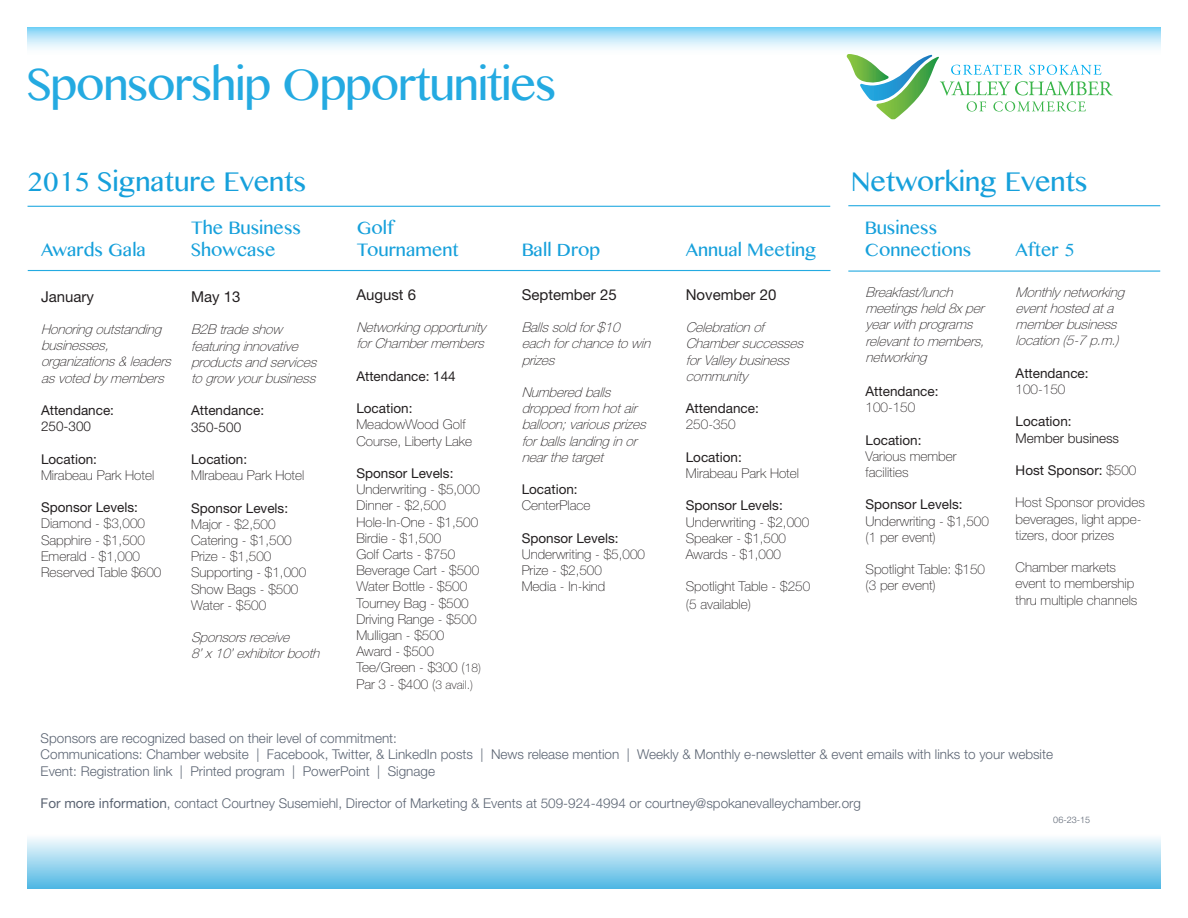
<style>
.page{position:relative;width:1188px;height:918px;background:#fff}
.page>*{position:absolute;margin:0;border:0;box-sizing:border-box;transform-origin:0 0}
.t1{font:45px "Malayalam MN";letter-spacing:-.03em;color:#24aae1}
.t2{font:27px "Malayalam MN";color:#16a0db}
.t3{font:18px/21.6px "Malayalam MN";color:#16a0db}
.t4{font:15px "Helvetica Neue LT Std";color:#231f20}
.t5{font:100 13.5px/16.2px "Helvetica Neue LT Std";color:#231f20}
.t6{font:italic 100 13.5px/16.2px "Helvetica Neue LT Std";color:#231f20}
.t7{font:300 13.5px "Helvetica Neue LT Std";color:#5c6573}
.t8{font:13.5px "Helvetica Neue LT Std";color:#231f20}
.t9{font:300 13.5px "Helvetica Neue LT Std";color:#231f20}
.t10{font:300 9px "Helvetica Neue LT Std";color:#5c6573}
.s1{font-size:12px}
.s2{font-weight:100}
.s3{font-weight:400}
</style>
<div class="page">
<div style="left:27px;top:835px;width:1134px;height:54px;background:linear-gradient(to bottom,#fbfdfe,#50b8e4)"></div>
<svg style="left:28px;top:27px;width:1132px;height:23px;background:#bee8fa"></svg>
<svg style="left:846px;top:54px;width:267px;height:65px"></svg>
<hr style="left:28px;top:206px;width:802px;height:1px;background:#24aae1">
<hr style="left:848px;top:205px;width:312px;height:1px;background:#24aae1">
<hr style="left:28px;top:270px;width:802px;height:1px;background:#24aae1">
<hr style="left:848px;top:271px;width:312px;height:1px;background:#24aae1">
<p class="t1" style="left:27px;top:55px;width:531px">Sponsorship Opportunities</p>
<p class="t2" style="left:28px;top:164px;width:280px">2015 Signature Events</p>
<p class="t2" style="left:851px;top:164px;width:239px">Networking Events</p>
<p class="t3" style="left:41px;top:239px;width:107px">Awards Gala</p>
<p class="t4" style="left:41px;top:287px;width:55px">January</p>
<p class="t6" style="left:41px;top:321px;width:126px">Honoringoutstanding</p>
<p class="t6" style="left:41px;top:337px;width:73px">businesses,</p>
<p class="t6" style="left:41px;top:353px;width:135px">organizations&amp; leaders asvotedby members</p>
<p class="t8" style="left:41px;top:402px;width:75px">Attendance:</p>
<p class="t9" style="left:41px;top:418px;width:52px">250-300</p>
<p class="t8" style="left:41px;top:451px;width:58px">Location:</p>
<p class="t5" style="left:41px;top:467px;width:115px">Mirabeau Park Hotel</p>
<p class="t8" style="left:41px;top:499px;width:99px">Sponsor Levels:</p>
<p class="t5" style="left:41px;top:515px;width:106px">Diamond - $3,000</p>
<p class="t5" style="left:41px;top:532px;width:105px">Sapphire - $1,500</p>
<p class="t5" style="left:41px;top:548px;width:101px">Emerald - $1,000</p>
<p class="t5" style="left:41px;top:564px;width:122px">Reserved Table $600</p>
<p class="t3" style="left:191px;top:218px;width:111px">The Business<br>Showcase</p>
<p class="t3" style="left:357px;top:218px;width:39px">Golf</p>
<p class="t3" style="left:357px;top:239px;width:103px">Tournament</p>
<p class="t3" style="left:522px;top:239px;width:80px">Ball Drop</p>
<p class="t3" style="left:686px;top:239px;width:132px">Annual Meeting</p>
<p class="t4" style="left:191px;top:288px;width:51px">May 13</p>
<p class="t6" style="left:191px;top:321px;width:96px">B2B tradeshow</p>
<p class="t6" style="left:191px;top:338px;width:131px">featuringinnovative productsandservices togrow yourbusiness</p>
<p class="t8" style="left:191px;top:402px;width:75px">Attendance:</p>
<p class="t9" style="left:191px;top:418px;width:52px">350-500</p>
<p class="t8" style="left:191px;top:451px;width:58px">Location:</p>
<p class="t5" style="left:191px;top:467px;width:115px">MIrabeau Park Hotel</p>
<p class="t8" style="left:191px;top:500px;width:99px">Sponsor Levels:</p>
<p class="t5" style="left:191px;top:516px;width:86px">Major - $2,500</p>
<p class="t5" style="left:191px;top:532px;width:102px">Catering - $1,500</p>
<p class="t5" style="left:191px;top:548px;width:82px">Prize - $1,500</p>
<p class="t5" style="left:191px;top:564px;width:117px">Supporting - $1,000</p>
<p class="t5" style="left:191px;top:581px;width:109px">Show Bags - $500</p>
<p class="t5" style="left:191px;top:597px;width:77px">Water - $500</p>
<p class="t6" style="left:191px;top:629px;width:104px">Sponsorsreceive</p>
<p class="t6" style="left:191px;top:645px;width:134px">8’x10’exhibitorbooth</p>
<p class="t4" style="left:356px;top:286px;width:61px">August 6</p>
<p class="t6" style="left:356px;top:319px;width:133px">Networkingopportunity forChambermembers</p>
<p class="t8" style="left:356px;top:368px;width:101px">Attendance: 144</p>
<p class="t8" style="left:356px;top:400px;width:58px">Location:</p>
<p class="t5" style="left:356px;top:416px;width:117px">MeadowWood Golf<br>Course, Liberty Lake</p>
<p class="t8" style="left:356px;top:465px;width:99px">Sponsor Levels:</p>
<p class="t5" style="left:356px;top:481px;width:125px">Underwriting - $5,000</p>
<p class="t5" style="left:356px;top:497px;width:91px">Dinner - $2,500</p>
<p class="t5" style="left:356px;top:514px;width:123px">Hole-In-One - $1,500</p>
<p class="t5" style="left:356px;top:530px;width:86px">Birdie - $1,500</p>
<p class="t5" style="left:356px;top:546px;width:100px">Golf Carts - $750</p>
<p class="t5" style="left:356px;top:562px;width:124px">Beverage Cart - $500</p>
<p class="t5" style="left:356px;top:578px;width:112px">Water Bottle - $500</p>
<p class="t5" style="left:356px;top:595px;width:114px">Tourney Bag - $500</p>
<p class="t5" style="left:356px;top:611px;width:122px">Driving Range - $500</p>
<p class="t5" style="left:356px;top:627px;width:90px">Mulligan - $500</p>
<p class="t5" style="left:356px;top:643px;width:79px">Award - $500</p>
<p class="t5" style="left:356px;top:659px;width:126px">Tee/Green - $300 (<span class="s1">18)</span></p>
<p class="t5" style="left:356px;top:676px;width:118px">Par 3 - $400 (<span class="s1">3 avail.)</span></p>
<p class="t4" style="left:522px;top:286px;width:97px">September 25</p>
<p class="t6" style="left:522px;top:319px;width:134px">Ballssoldfor$10 eachforchancetowin prizes</p>
<p class="t6" style="left:522px;top:384px;width:129px">Numberedballs droppedfrom hotair balloon;variousprizes forballslandinginor nearthetarget</p>
<p class="t8" style="left:522px;top:481px;width:58px">Location:</p>
<p class="t5" style="left:522px;top:497px;width:70px">CenterPlace</p>
<p class="t8" style="left:522px;top:530px;width:99px">Sponsor Levels:</p>
<p class="t5" style="left:522px;top:546px;width:125px">Underwriting - $5,000</p>
<p class="t5" style="left:522px;top:562px;width:82px">Prize - $2,500</p>
<p class="t5" style="left:522px;top:578px;width:85px">Media - In-kind</p>
<p class="t4" style="left:686px;top:286px;width:92px">November 20</p>
<p class="t6" style="left:686px;top:319px;width:123px">Celebrationof<br>Chambersuccesses forValley business community</p>
<p class="t8" style="left:686px;top:400px;width:75px">Attendance:</p>
<p class="t5" style="left:686px;top:416px;width:51px">250-350</p>
<p class="t8" style="left:686px;top:449px;width:58px">Location:</p>
<p class="t5" style="left:686px;top:465px;width:115px">Mirabeau Park Hotel</p>
<p class="t8" style="left:686px;top:498px;width:99px">Sponsor Levels:</p>
<p class="t5" style="left:686px;top:514px;width:125px">Underwriting - $2,000</p>
<p class="t5" style="left:686px;top:530px;width:102px">Speaker - $1,500</p>
<p class="t5" style="left:686px;top:546px;width:97px">Awards - $1,000</p>
<p class="t5" style="left:686px;top:578px;width:126px">Spotlight Table - $250</p>
<p class="t5" style="left:686px;top:596px;width:67px">(5 available)</p>
<p class="t3" style="left:865px;top:218px;width:74px">Business</p>
<p class="t3" style="left:865px;top:239px;width:108px">Connections</p>
<p class="t3" style="left:1016px;top:239px;width:60px">After 5</p>
<p class="t6" style="left:866px;top:284px;width:124px">Breakfast/lunch meetingsheld8xper yearwithprograms relevanttomembers, networking</p>
<p class="t8" style="left:866px;top:383px;width:75px">Attendance:</p>
<p class="t5" style="left:866px;top:399px;width:51px">100-150</p>
<p class="t8" style="left:866px;top:432px;width:58px">Location:</p>
<p class="t5" style="left:866px;top:448px;width:93px">Various member facilities</p>
<p class="t8" style="left:866px;top:497px;width:99px">Sponsor Levels:</p>
<p class="t5" style="left:866px;top:513px;width:125px">Underwriting - $1,500</p>
<p class="t5" style="left:866px;top:529px;width:72px">(1 per event)</p>
<p class="t5" style="left:866px;top:561px;width:121px">Spotlight Table: $150 (3 per event)</p>
<p class="t6" style="left:1016px;top:284px;width:114px">Monthly networking eventhostedata memberbusiness location(5-7p.m.)</p>
<p class="t8" style="left:1016px;top:365px;width:75px">Attendance:</p>
<p class="t5" style="left:1016px;top:381px;width:51px">100-150</p>
<p class="t8" style="left:1016px;top:414px;width:58px">Location:</p>
<p class="t9" style="left:1016px;top:430px;width:105px">Member business</p>
<p class="t8" style="left:1016px;top:462px;width:122px">Host Sponsor: <span class="s2">$500</span></p>
<p class="t5" style="left:1016px;top:495px;width:131px">Host Sponsor provides beverages, light appe&shy;tizers, door prizes</p>
<p class="t5" style="left:1016px;top:559px;width:123px">Chamber markets event to membership thru multiple channels</p>
<p class="t7" style="left:41px;top:730px;width:358px">Sponsors are recognized based on their level of commitment:</p>
<p class="t7" style="left:41px;top:746px;width:1014px">Communications: Chamber website | Facebook, Twitter, &amp; LinkedIn posts | News release mention | Weekly &amp; Monthly e-newsletter &amp; event emails with links to your website</p>
<p class="t7" style="left:41px;top:763px;width:396px">Event: Registration link | Printed program | PowerPoint | Signage</p>
<p class="t7" style="left:41px;top:795px;width:822px"><span class="s3">For more information</span>, contact Courtney Susemiehl, Director of Marketing &amp; Events at 509-924-4994 or courtney@spokanevalleychamber.org</p>
<p class="t10" style="left:1053px;top:814px;width:38px">06-23-15</p>
</div>
